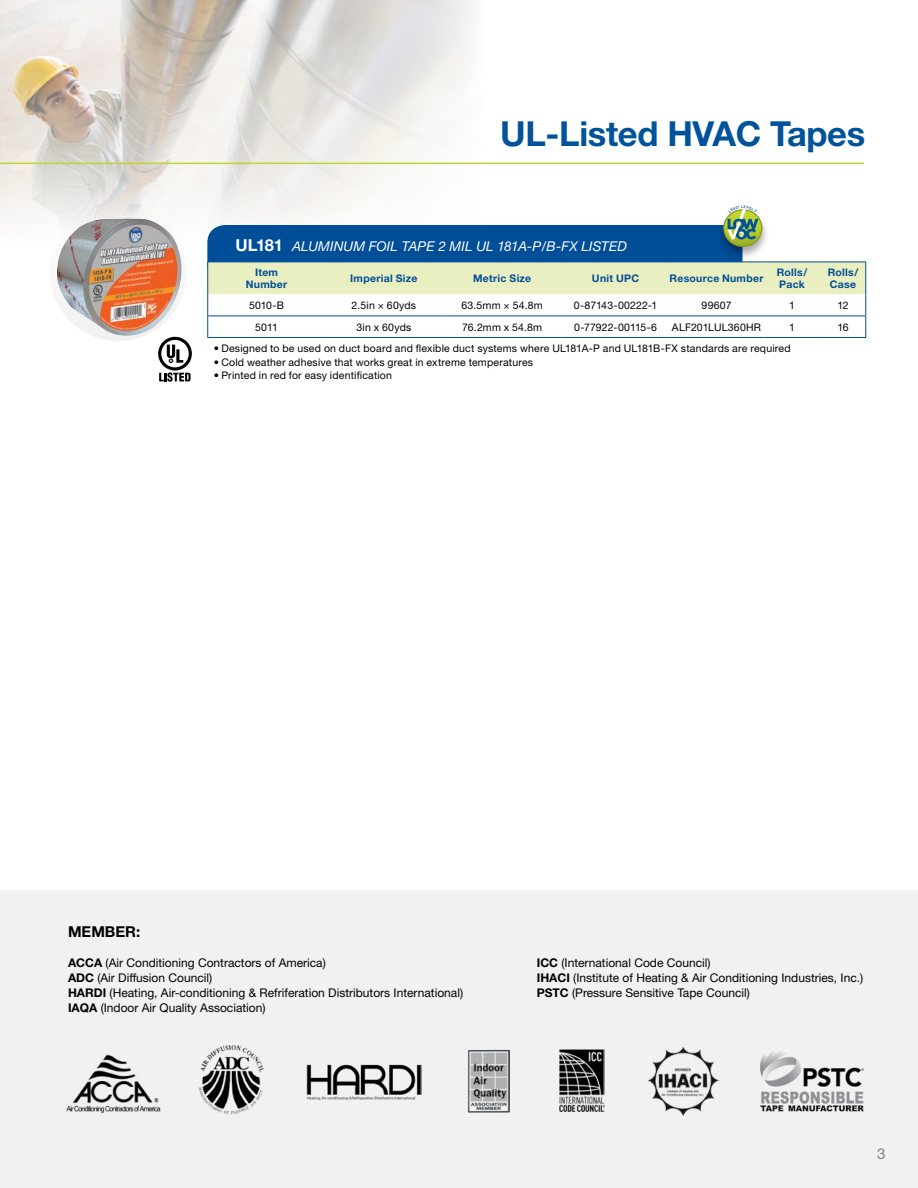
<style>
.page{position:relative;width:918px;height:1188px;background:#fff}
.page>*{position:absolute;margin:0;border:0;box-sizing:border-box;transform-origin:0 0}
.t1{font:700 34.5px "Helvetica Neue";letter-spacing:-.01em;color:#00539b}
.t2{font:700 15px "Helvetica Neue";color:#000}
.t3{font:15px "Helvetica Neue";color:#808285}
.t4{font:italic 13.5px "Helvetica Neue";letter-spacing:.005em;color:#fff}
.t5{font:12px/15px "Helvetica Neue";color:#000}
.t6{font:10.5px "Helvetica Neue";letter-spacing:.015em;color:#000}
.t7{font:700 10.5px/12px "Helvetica Neue";letter-spacing:.025em;color:#004e98}
.t8{font:700 7.35px "Gotham";color:#fff;scale:1.04 1}
.s1{font-weight:700;font-style:normal;font-size:16.5px}
.s2{font-weight:700}
</style>
<div class="page">
<img style="left:0;top:0;width:485px;height:239px">
<div style="left:207px;top:225px;width:535px;height:58px;background:#004e98;border-radius:18px"></div>
<div style="left:0;top:890px;width:918px;height:298px;background:#f1f1f2"></div>
<svg style="left:50px;top:204px;width:137px;height:137px;fill:#f1f1f2"></svg>
<svg style="left:207px;top:263px;width:659px;height:74px"></svg>
<hr style="left:207px;top:337px;width:118px;height:1px;background:#004e98">
<hr style="left:325px;top:337px;width:118px;height:1px;background:#004e98">
<hr style="left:443px;top:337px;width:119px;height:1px;background:#004e98">
<hr style="left:562px;top:337px;width:108px;height:1px;background:#004e98">
<hr style="left:670px;top:337px;width:94px;height:1px;background:#004e98">
<hr style="left:764px;top:337px;width:57px;height:1px;background:#004e98">
<hr style="left:821px;top:337px;width:45px;height:1px;background:#004e98">
<hr style="left:207px;top:262px;width:1px;height:32px;background:#004e98">
<hr style="left:670px;top:262px;width:94px;height:1px;background:#004e98">
<hr style="left:764px;top:262px;width:57px;height:1px;background:#004e98">
<hr style="left:821px;top:262px;width:45px;height:1px;background:#004e98">
<hr style="left:865px;top:262px;width:1px;height:32px;background:#004e98">
<hr style="left:208px;top:316px;width:117px;height:1px;background:#004e98">
<hr style="left:325px;top:316px;width:118px;height:1px;background:#004e98">
<hr style="left:443px;top:316px;width:119px;height:1px;background:#004e98">
<hr style="left:562px;top:316px;width:108px;height:1px;background:#004e98">
<hr style="left:670px;top:316px;width:94px;height:1px;background:#004e98">
<hr style="left:764px;top:316px;width:57px;height:1px;background:#004e98">
<hr style="left:821px;top:316px;width:44px;height:1px;background:#004e98">
<img style="left:57px;top:219px;width:125px;height:117px">
<div style="left:716px;top:205px;width:54px;height:55px;background:#000;opacity:.35"></div>
<div style="left:723px;top:209px;width:39px;height:38px;border:1px solid #85981e;border-radius:50%"></div>
<svg style="left:158px;top:337px;width:34px;height:45px"></svg>
<hr style="left:0;top:163px;width:864px;height:1px;background:#c1d52f">
<img style="left:66px;top:1054px;width:95px;height:59px">
<img style="left:468px;top:1049px;width:42px;height:63px">
<img style="left:560px;top:1050px;width:44px;height:62px">
<img style="left:198px;top:1045px;width:66px;height:70px">
<img style="left:760px;top:1051px;width:104px;height:61px">
<img style="left:306px;top:1064px;width:115px;height:36px">
<img style="left:648px;top:1047px;width:71px;height:69px">
<svg style="left:724px;top:206px;width:38px;height:40px"></svg>
<h1 class="t1" style="left:500px;top:112px;width:366px">UL-Listed HVAC Tapes</h1>
<p class="t8" style="left:739px;top:230px;width:6px">2</p>
<p class="t4" style="left:235px;top:238px;width:393px"><span class="s1">UL181</span> ALUMINUM FOIL TAPE 2 MIL UL 181A-P/B-FX LISTED</p>
<p class="t7" style="left:246px;top:266px;width:43px;text-align:center">Item<br>Number</p>
<p class="t7" style="left:350px;top:272px;width:69px">Imperial Size</p>
<p class="t7" style="left:473px;top:272px;width:60px">Metric Size</p>
<p class="t7" style="left:592px;top:272px;width:49px">Unit UPC</p>
<p class="t7" style="left:670px;top:272px;width:95px">Resource Number</p>
<p class="t7" style="left:777px;top:266px;width:32px">Rolls/<br>Pack</p>
<p class="t7" style="left:828px;top:266px;width:32px">Rolls/<br>Case</p>
<p class="t6" style="left:249px;top:299px;width:37px">5010-B</p>
<p class="t6" style="left:352px;top:299px;width:66px">2.5in × 60yds</p>
<p class="t6" style="left:461px;top:299px;width:83px">63.5mm × 54.8m</p>
<p class="t6" style="left:574px;top:299px;width:85px">0-87143-00222-1</p>
<p class="t6" style="left:702px;top:299px;width:31px">99607</p>
<p class="t6" style="left:789px;top:299px;width:7px">1</p>
<p class="t6" style="left:837px;top:299px;width:13px">12</p>
<p class="t6" style="left:255px;top:321px;width:24px">5011</p>
<p class="t6" style="left:357px;top:321px;width:56px">3in x 60yds</p>
<p class="t6" style="left:462px;top:321px;width:82px">76.2mm x 54.8m</p>
<p class="t6" style="left:574px;top:321px;width:85px">0-77922-00115-6</p>
<p class="t6" style="left:672px;top:321px;width:91px">ALF201LUL360HR</p>
<p class="t6" style="left:789px;top:321px;width:7px">1</p>
<p class="t6" style="left:837px;top:321px;width:13px">16</p>
<p class="t6" style="left:214px;top:342px;width:578px">• Designed to be used on duct board and flexible duct systems where UL181A-P and UL181B-FX standards are required</p>
<p class="t6" style="left:214px;top:356px;width:321px">• Cold weather adhesive that works great in extreme temperatures</p>
<p class="t6" style="left:214px;top:369px;width:180px">• Printed in red for easy identification</p>
<h2 class="t2" style="left:68px;top:922px;width:74px">MEMBER:</h2>
<p class="t5" style="left:68px;top:955px;width:397px"><span class="s2">ACCA</span> (Air Conditioning Contractors of America)<br><span class="s2">ADC</span> (Air Diffusion Council)<br><span class="s2">HARDI</span> (Heating, Air-conditioning &amp; Refriferation Distributors International)<br><span class="s2">IAQA</span> (Indoor Air Quality Association)</p>
<p class="t5" style="left:537px;top:955px;width:328px"><span class="s2">ICC</span> (International Code Council)<br><span class="s2">IHACI</span> (Institute of Heating &amp; Air Conditioning Industries, Inc.)<br><span class="s2">PSTC</span> (Pressure Sensitive Tape Council)</p>
<h2 class="t3" style="left:877px;top:1145px;width:10px">3</h2>
</div>
